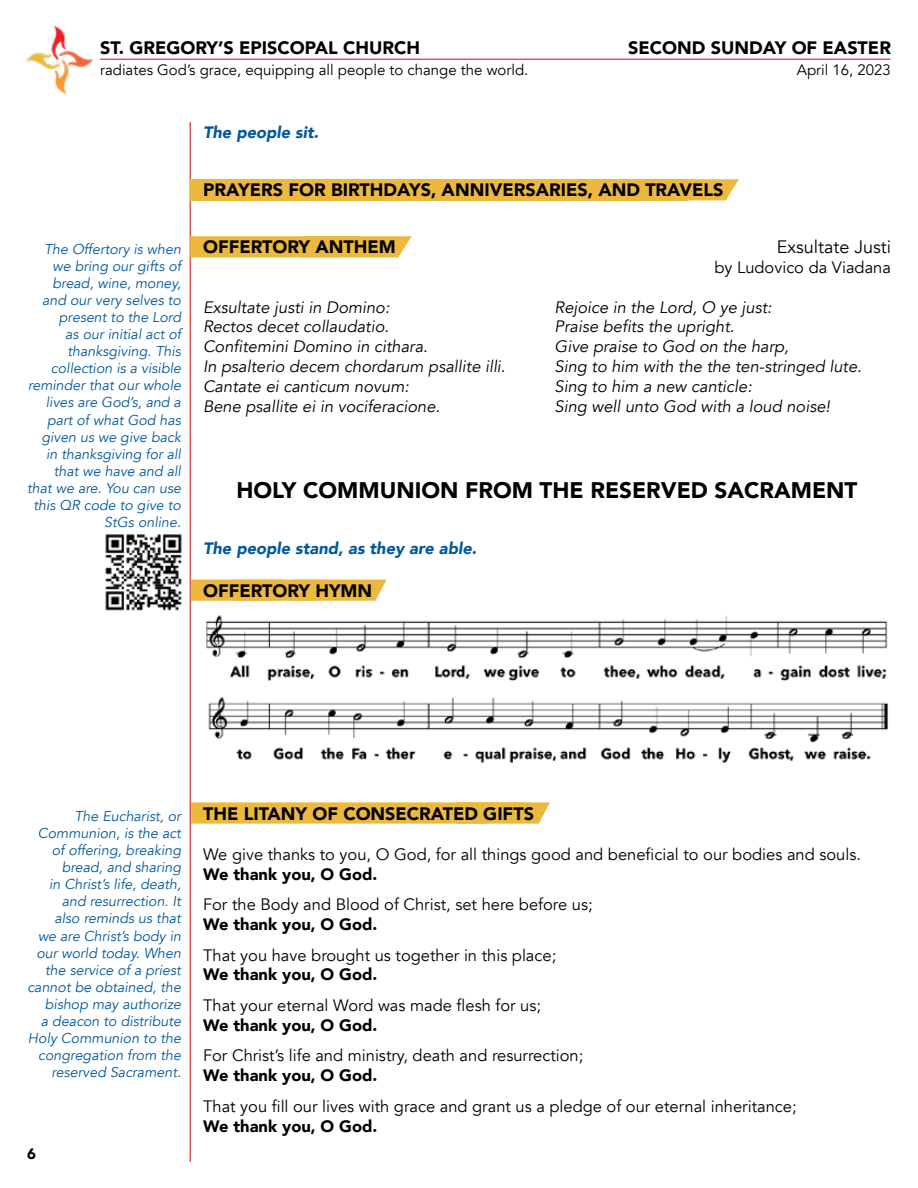
<style>
.page{position:relative;width:918px;height:1188px;background:#fff}
.page>*{position:absolute;margin:0;border:0;box-sizing:border-box;transform-origin:0 0}
.t1{font:900 22.5px "Avenir";color:#000}
.t2{font:900 18px "Avenir";color:#000}
.t3{font:18px "Avenir";color:#000}
.t4{font:16.5px "Avenir";color:#000}
.t5{font:italic 16.5px "Avenir";color:#000}
.t6{font:900 16.5px "Avenir";color:#000}
.t7{font:italic 900 16.5px "Avenir";color:#00599d}
.t8{font:15px "Avenir";color:#000}
.t9{font:900 15px "Avenir";color:#000}
.t10{font:italic 14.25px/17.1px "Avenir";color:#00599d;text-align:right}
</style>
<div class="page">
<hr style="left:190px;top:122px;width:1px;height:1040px;background:#d2232a">
<hr style="left:100px;top:59px;width:790px;height:1px;background:#d2232a">
<img style="left:26px;top:27px;width:89px;height:68px">
<svg style="left:688px;top:179px;width:51px;height:21px"></svg>
<div style="left:191px;top:179px;width:497px;height:21px;background:#ecb83d"></div>
<svg style="left:190px;top:236px;width:222px;height:21px;background:#ecba44"></svg>
<img style="left:105px;top:534px;width:77px;height:77px">
<img style="left:206px;top:615px;width:682px;height:148px">
<svg style="left:191px;top:580px;width:196px;height:21px;background:#ecba44"></svg>
<svg style="left:191px;top:802px;width:359px;height:22px;background:#ecbb46"></svg>
<p class="t2" style="left:100px;top:33px;width:321px">ST. GREGORY’S EPISCOPAL CHURCH</p>
<p class="t8" style="left:100px;top:61px;width:430px">radiates God’s grace, equipping all people to change the world.</p>
<p class="t7" style="left:203px;top:119px;width:117px">The people sit.</p>
<p class="t2" style="left:628px;top:33px;width:264px">SECOND SUNDAY OF EASTER</p>
<p class="t8" style="left:797px;top:61px;width:96px">April 16, 2023</p>
<p class="t10" style="left:27px;top:240px;width:155px">The Offertory is when we bring our gifts of bread, wine, money, and our very selves to present to the Lord<br>as our initial act of thanksgiving. This collection is a visible reminder that our whole lives are God’s, and a part of what God has given us we give back in thanksgiving for all that we have and all that we are. You can use this QR code to give to<br>StGs online.</p>
<p class="t2" style="left:203px;top:174px;width:522px">PRAYERS FOR BIRTHDAYS, ANNIVERSARIES, AND TRAVELS</p>
<p class="t2" style="left:203px;top:232px;width:194px">OFFERTORY ANTHEM</p>
<p class="t3" style="left:777px;top:236px;width:116px">Exsultate Justi</p>
<p class="t4" style="left:715px;top:257px;width:178px">by Ludovico da Viadana</p>
<p class="t5" style="left:203px;top:297px;width:188px">Exsultate justi in Domino:</p>
<p class="t5" style="left:555px;top:297px;width:219px">Rejoice in the Lord, O ye just:</p>
<p class="t5" style="left:203px;top:317px;width:188px">Rectos decet collaudatio.</p>
<p class="t5" style="left:555px;top:317px;width:181px">Praise befits the upright.</p>
<p class="t5" style="left:203px;top:337px;width:226px">Confitemini Domino in cithara.</p>
<p class="t5" style="left:555px;top:337px;width:236px">Give praise to God on the harp,</p>
<p class="t5" style="left:203px;top:356px;width:304px">In psalterio decem chordarum psallite illi.</p>
<p class="t5" style="left:555px;top:356px;width:309px">Sing to him with the the ten-stringed lute.</p>
<p class="t5" style="left:203px;top:376px;width:207px">Cantate ei canticum novum:</p>
<p class="t5" style="left:555px;top:376px;width:199px">Sing to him a new canticle:</p>
<p class="t5" style="left:203px;top:396px;width:239px">Bene psallite ei in vociferacione.</p>
<p class="t5" style="left:555px;top:396px;width:277px">Sing well unto God with a loud noise!</p>
<h1 class="t1" style="left:236px;top:471px;width:623px">HOLY COMMUNION FROM THE RESERVED SACRAMENT</h1>
<p class="t7" style="left:203px;top:534px;width:275px">The people stand, as they are able.</p>
<p class="t2" style="left:203px;top:575px;width:171px">OFFERTORY HYMN</p>
<p class="t10" style="left:27px;top:808px;width:155px">The Eucharist, or<br>Communion, is the act of offering, breaking bread, and sharing<br>in Christ’s life, death, and resurrection. It<br>also reminds us that<br>we are Christ’s body in our world today. When the service of a priest cannot be obtained, the bishop may authorize<br>a deacon to distribute<br>Holy Communion to the congregation from the reserved Sacrament.</p>
<p class="t9" style="left:27px;top:1141px;width:10px">6</p>
<p class="t2" style="left:203px;top:799px;width:332px">THE LITANY OF CONSECRATED GIFTS</p>
<p class="t4" style="left:203px;top:844px;width:659px">We give thanks to you, O God, for all things good and beneficial to our bodies and souls.</p>
<p class="t6" style="left:203px;top:860px;width:176px">We thank you, O God.</p>
<p class="t4" style="left:203px;top:895px;width:391px">For the Body and Blood of Christ, set here before us;</p>
<p class="t6" style="left:203px;top:910px;width:176px">We thank you, O God.</p>
<p class="t4" style="left:203px;top:945px;width:355px">That you have brought us together in this place;</p>
<p class="t6" style="left:203px;top:961px;width:176px">We thank you, O God.</p>
<p class="t4" style="left:203px;top:996px;width:339px">That your eternal Word was made flesh for us;</p>
<p class="t6" style="left:203px;top:1011px;width:176px">We thank you, O God.</p>
<p class="t4" style="left:203px;top:1046px;width:382px">For Christ’s life and ministry, death and resurrection;</p>
<p class="t6" style="left:203px;top:1061px;width:176px">We thank you, O God.</p>
<p class="t4" style="left:203px;top:1096px;width:595px">That you fill our lives with grace and grant us a pledge of our eternal inheritance;</p>
<p class="t6" style="left:203px;top:1112px;width:176px">We thank you, O God.</p>
</div>
